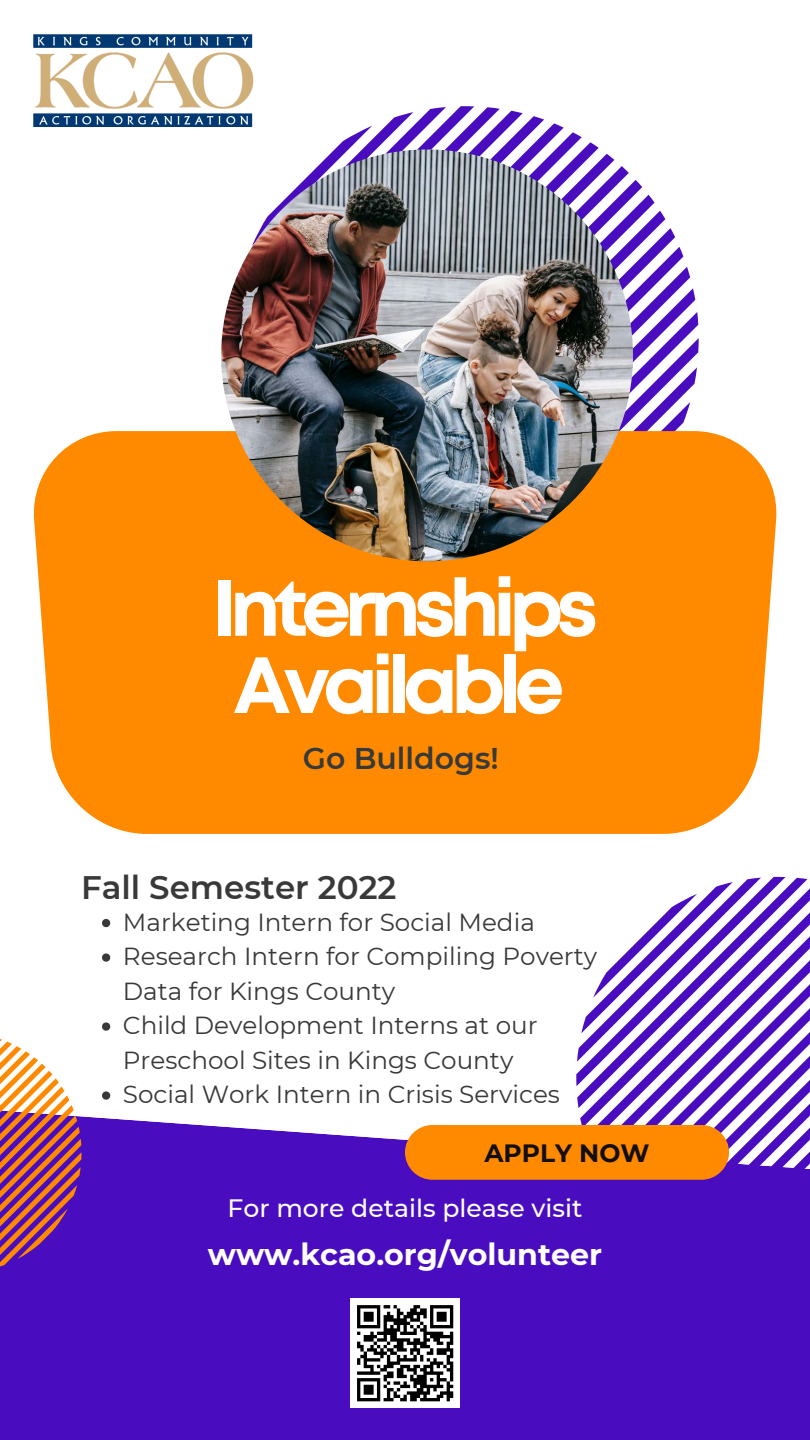
<style>
.page{position:relative;width:810px;height:1440px;background:#fff}
.page>*{position:absolute;margin:0;border:0;box-sizing:border-box;transform-origin:0 0}
.t1{font:700 79.5px/77.2px "Mont";letter-spacing:-.085em;color:#fff}
.t2{font:600 32.5px "Montserrat";color:#393939}
.t3{font:700 30.1px "Montserrat";color:#fff}
.t4{font:600 30px "Montserrat";color:#393939}
.t5{font:500 25.1px "Montserrat";color:#fff}
.t6{font:700 25px "Montserrat";color:#120e11}
.t7{font:24.7px/34.5px "Montserrat";color:#393939}
</style>
<div class="page">
<svg style="left:234px;top:106px;width:465px;height:325px"></svg>
<svg style="left:576px;top:877px;width:234px;height:232px"></svg>
<div style="left:0;top:1109px;width:810px;height:331px;background:#490dbf"></div>
<div style="left:34px;top:431px;width:742px;height:403px;background:#ff8a00"></div>
<img style="left:221px;top:149px;width:412px;height:412px;border-radius:50%">
<svg style="left:0;top:1039px;width:82px;height:234px"></svg>
<div style="left:405px;top:1125px;width:324px;height:55px;background:#ff8a00;border-radius:27px"></div>
<div style="left:350px;top:1298px;width:110px;height:110px;background:#fff"></div>
<svg style="left:357px;top:1305px;width:97px;height:97px"></svg>
<img style="left:34px;top:35px;width:221px;height:92px">
<svg style="left:102px;top:919px;width:8px;height:8px"></svg>
<svg style="left:102px;top:953px;width:8px;height:9px"></svg>
<svg style="left:102px;top:1022px;width:8px;height:9px"></svg>
<svg style="left:102px;top:1091px;width:8px;height:9px"></svg>
<h1 class="t1" style="left:212px;top:575px;width:388px">Internships<br>Available</h1>
<p class="t4" style="left:303px;top:740px;width:197px">Go Bulldogs!</p>
<h2 class="t2" style="left:81px;top:868px;width:317px">Fall Semester 2022</h2>
<p class="t7" style="left:123px;top:905px;width:476px">Marketing Intern for Social Media<br>Research Intern for Compiling Poverty<br>Data for Kings County<br>Child Development Interns at our<br>Preschool Sites in Kings County<br>Social Work Intern in Crisis Services</p>
<p class="t6" style="left:484px;top:1137px;width:167px">APPLY NOW</p>
<p class="t5" style="left:228px;top:1193px;width:357px">For more details please visit</p>
<p class="t3" style="left:208px;top:1236px;width:396px">www.kcao.org/volunteer</p>
</div>
